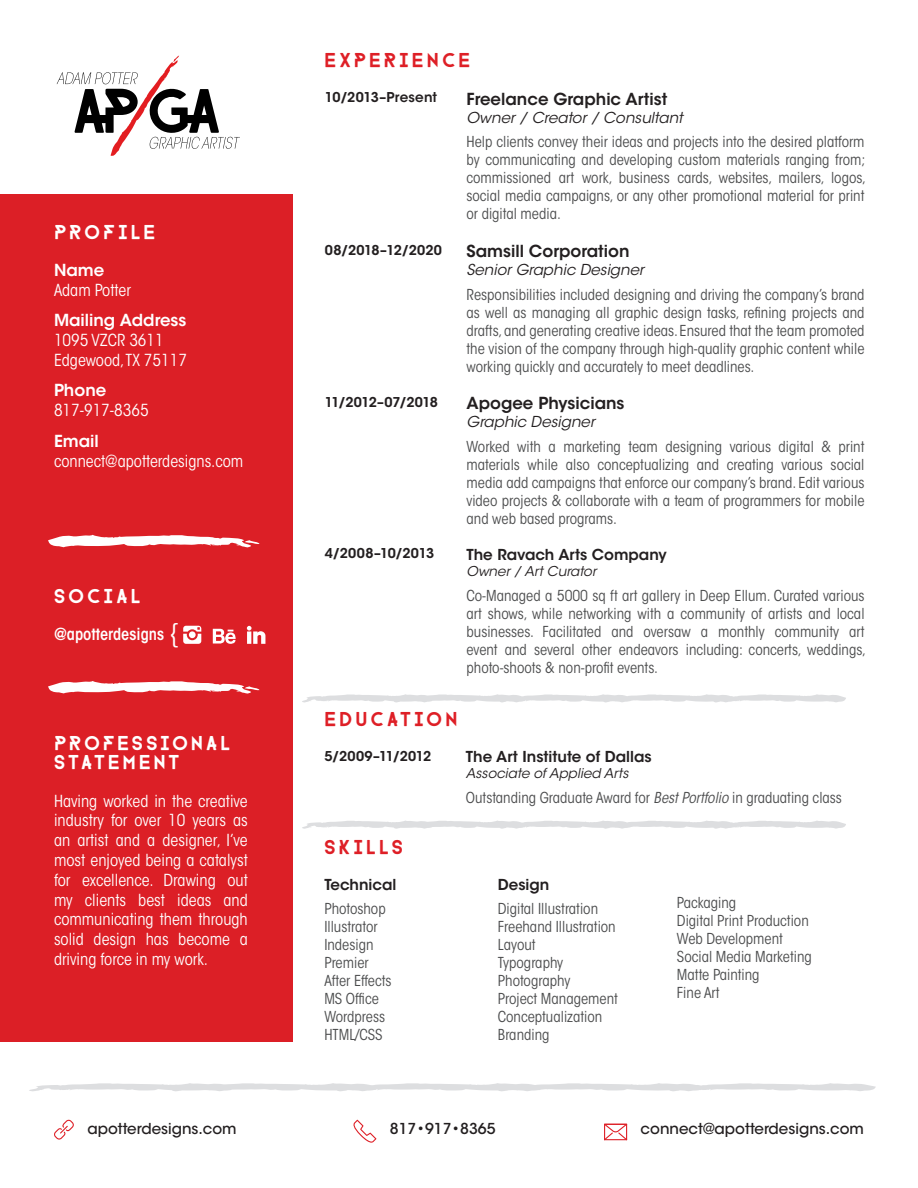
<style>
.page{position:relative;width:918px;height:1188px;background:#fff}
.page>*{position:absolute;margin:0;border:0;box-sizing:border-box;transform-origin:0 0}
.t1{font:24px "ITC Avant Garde Std";color:#fff}
.t2{font:condensed 16.5px/19.8px "ITC Avant Garde Std";color:#fff;text-align:justify}
.t3{font:600 16.5px "ITC Avant Garde Std";color:#231f20}
.t4{font:16.5px "FARRAY";letter-spacing:.185em;color:#fff}
.t5{font:600 16.5px "ITC Avant Garde Std";color:#fff}
.t6{font:16.5px "FARRAY";letter-spacing:.185em;color:#de1f26}
.t7{font:600 condensed 16.5px "ITC Avant Garde Std";color:#fff}
.t8{font:condensed 15px/18px "ITC Avant Garde Std";color:#4b4c4d;text-align:justify}
.t9{font:italic 15px "ITC Avant Garde Std";color:#231f20}
.t10{font:600 15px "ITC Avant Garde Std";color:#231f20}
.t11{font:500 15px "ITC Avant Garde Std";color:#231f20}
.t12{font:600 13.5px "ITC Avant Garde Std";letter-spacing:.01em;color:#231f20}
.t13{font:italic 13.5px "ITC Avant Garde Std";color:#231f20}
.t14{font:600 13.5px "ITC Avant Garde Std";letter-spacing:-.03em;color:#231f20}
.s1{font-style:italic}
</style>
<div class="page">
<svg style="left:57px;top:56px;width:183px;height:100px"></svg>
<div style="left:0;top:194px;width:293px;height:848px;background:#dc1f26"></div>
<svg style="left:48px;top:535px;width:212px;height:12px"></svg>
<svg style="left:48px;top:681px;width:212px;height:13px"></svg>
<svg style="left:183px;top:626px;width:18px;height:18px"></svg>
<svg style="left:213px;top:629px;width:23px;height:15px"></svg>
<svg style="left:247px;top:626px;width:18px;height:18px"></svg>
<svg style="left:302px;top:694px;width:544px;height:9px"></svg>
<svg style="left:302px;top:821px;width:544px;height:8px"></svg>
<svg style="left:29px;top:1083px;width:847px;height:8px"></svg>
<svg style="left:604px;top:1124px;width:23px;height:16px"></svg>
<svg style="left:54px;top:1119px;width:20px;height:21px"></svg>
<svg style="left:353px;top:1120px;width:23px;height:23px"></svg>
<p class="t4" style="left:54px;top:220px;width:103px">PROFILE</p>
<p class="t5" style="left:54px;top:259px;width:52px">Name</p>
<p class="t2" style="left:54px;top:280px;width:78px">Adam Potter</p>
<p class="t5" style="left:54px;top:310px;width:134px">Mailing Address</p>
<p class="t2" style="left:54px;top:330px;width:111px">1095 VZCR 3611</p>
<p class="t2" style="left:54px;top:350px;width:134px">Edgewood, TX 75117</p>
<p class="t5" style="left:54px;top:380px;width:54px">Phone</p>
<p class="t2" style="left:54px;top:400px;width:96px">817-917-8365</p>
<p class="t5" style="left:54px;top:430px;width:46px">Email</p>
<p class="t2" style="left:54px;top:451px;width:191px">connect@apotterdesigns.com</p>
<p class="t4" style="left:54px;top:584px;width:88px">SOCIAL</p>
<p class="t7" style="left:54px;top:624px;width:112px">@apotterdesigns</p>
<p class="t1" style="left:168px;top:618px;width:13px">{</p>
<p class="t4" style="left:54px;top:731px;width:177px">PROFESSIONAL</p>
<p class="t4" style="left:54px;top:751px;width:127px">STATEMENT</p>
<p class="t2" style="left:54px;top:791px;width:195px">Having worked in the creative industry for over 10 years as an artist and a designer, I’ve most enjoyed being a catalyst for excellence. Drawing out my clients best ideas and communicating them through solid design has become a driving force in my work.</p>
<p class="t6" style="left:324px;top:49px;width:148px">EXPERIENCE</p>
<p class="t12" style="left:325px;top:89px;width:114px">10/2013–Present</p>
<p class="t3" style="left:467px;top:88px;width:202px">Freelance Graphic Artist</p>
<p class="t9" style="left:467px;top:108px;width:218px">Owner / Creator / Consultant</p>
<p class="t8" style="left:467px;top:133px;width:401px">Help clients convey their ideas and projects into the desired platform by communicating and developing custom materials ranging from; commissioned art work, business cards, websites, mailers, logos, social media campaigns, or any other promotional material for print or digital media.</p>
<p class="t12" style="left:325px;top:241px;width:119px">08/2018–12/2020</p>
<p class="t3" style="left:467px;top:240px;width:164px">Samsill Corporation</p>
<p class="t9" style="left:467px;top:260px;width:179px">Senior Graphic Designer</p>
<p class="t8" style="left:467px;top:285px;width:400px">Responsibilities included designing and driving the company’s brand as well as managing all graphic design tasks, refining projects and drafts, and generating creative ideas. Ensured that the team promoted the vision of the company through high-quality graphic content while working quickly and accurately to meet deadlines.</p>
<p class="t14" style="left:325px;top:393px;width:115px">11/2012–07/2018</p>
<p class="t3" style="left:467px;top:393px;width:160px">Apogee Physicians</p>
<p class="t9" style="left:467px;top:413px;width:130px">Graphic Designer</p>
<p class="t8" style="left:467px;top:437px;width:400px">Worked with a marketing team designing various digital &amp; print materials while also conceptualizing and creating various social media add campaigns that enforce our company’s brand. Edit various video projects &amp; collaborate with a team of programmers for mobile and web based programs.</p>
<p class="t12" style="left:325px;top:545px;width:111px">4/2008–10/2013</p>
<p class="t10" style="left:467px;top:545px;width:202px">The Ravach Arts Company</p>
<p class="t13" style="left:467px;top:563px;width:131px">Owner / Art Curator</p>
<p class="t8" style="left:467px;top:586px;width:401px">Co-Managed a 5000 sq ft art gallery in Deep Ellum. Curated various art shows, while networking with a community of artists and local businesses. Facilitated and oversaw a monthly community art event and several other endeavors including: concerts, weddings, photo-shoots &amp; non-profit events.</p>
<p class="t6" style="left:324px;top:707px;width:135px">EDUCATION</p>
<p class="t12" style="left:324px;top:748px;width:109px">5/2009–11/2012</p>
<p class="t10" style="left:466px;top:747px;width:187px">The Art Institute of Dallas</p>
<p class="t13" style="left:466px;top:765px;width:164px">Associate of Applied Arts</p>
<p class="t8" style="left:466px;top:789px;width:378px">Outstanding Graduate Award for <span class="s1">Best Portfolio</span> in graduating class</p>
<p class="t6" style="left:324px;top:835px;width:80px">SKILLS</p>
<p class="t10" style="left:324px;top:875px;width:74px">Technical</p>
<p class="t8" style="left:324px;top:900px;width:63px">Photoshop</p>
<p class="t8" style="left:324px;top:918px;width:55px">Illustrator</p>
<p class="t8" style="left:324px;top:936px;width:51px">Indesign</p>
<p class="t8" style="left:324px;top:954px;width:46px">Premier</p>
<p class="t8" style="left:324px;top:972px;width:69px">After Effects</p>
<p class="t8" style="left:324px;top:990px;width:56px">MS Office</p>
<p class="t8" style="left:324px;top:1008px;width:62px">Wordpress</p>
<p class="t8" style="left:324px;top:1026px;width:60px">HTML/CSS</p>
<p class="t10" style="left:498px;top:875px;width:53px">Design</p>
<p class="t8" style="left:498px;top:900px;width:102px">Digital Illustration</p>
<p class="t8" style="left:498px;top:918px;width:119px">Freehand Illustration</p>
<p class="t8" style="left:498px;top:936px;width:39px">Layout</p>
<p class="t8" style="left:498px;top:954px;width:67px">Typography</p>
<p class="t8" style="left:498px;top:972px;width:74px">Photography</p>
<p class="t8" style="left:498px;top:990px;width:122px">Project Management</p>
<p class="t8" style="left:498px;top:1008px;width:106px">Conceptualization</p>
<p class="t8" style="left:498px;top:1026px;width:53px">Branding</p>
<p class="t8" style="left:677px;top:893px;width:61px">Packaging</p>
<p class="t8" style="left:677px;top:911px;width:133px">Digital Print Production</p>
<p class="t8" style="left:677px;top:929px;width:107px">Web Development</p>
<p class="t8" style="left:677px;top:947px;width:136px">Social Media Marketing</p>
<p class="t8" style="left:677px;top:965px;width:84px">Matte Painting</p>
<p class="t8" style="left:677px;top:983px;width:44px">Fine Art</p>
<p class="t11" style="left:87px;top:1119px;width:151px">apotterdesigns.com</p>
<p class="t11" style="left:390px;top:1119px;width:107px">817•917•8365</p>
<p class="t11" style="left:641px;top:1119px;width:225px">connect@apotterdesigns.com</p>
</div>
